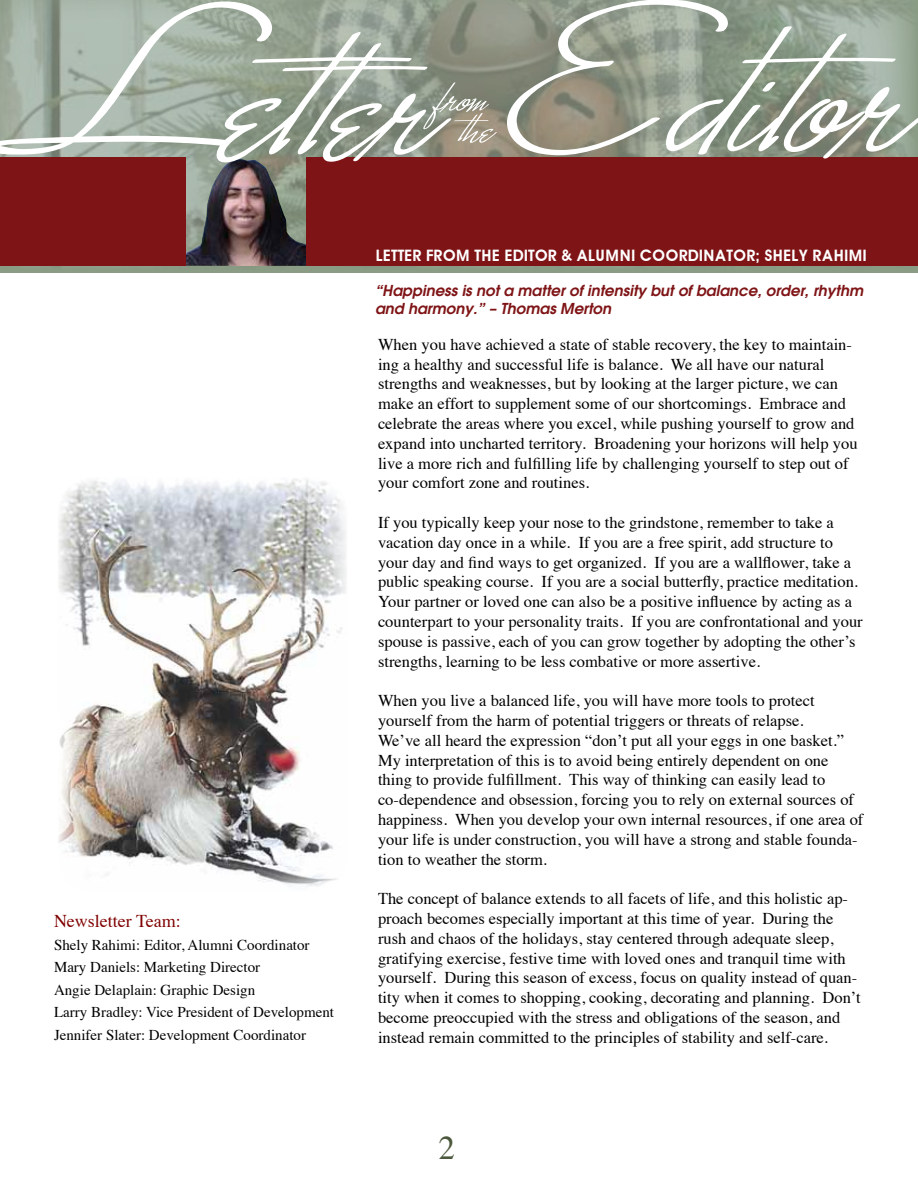
<style>
.page{position:relative;width:918px;height:1188px;background:#fff}
.page>*{position:absolute;margin:0;border:0;box-sizing:border-box;transform-origin:0 0}
.t1{font:33px "Times";color:#4c583b}
.t2{font:18px "Times";color:#800000}
.t3{font:16.5px/19.8px "Times";color:#000}
.t4{font:600 15.75px "Avant Garde";color:#fff}
.t5{font:15px/22.5px "Times";color:#000}
.t6{font:italic 600 15px/18px "Avant Garde";color:#7f1416}
</style>
<div class="page">
<img style="left:0;top:0;width:918px;height:270px">
<img style="left:186px;top:163px;width:121px;height:103px">
<div style="left:307px;top:158px;width:611px;height:108px;background:#7f1416"></div>
<div style="left:0;top:158px;width:186px;height:108px;background:#7f1416"></div>
<svg style="left:0;top:1px;width:451px;height:162px;background:#a7aea3"></svg>
<svg style="left:507px;top:0;width:411px;height:158px;background:#9fa698"></svg>
<svg style="left:423px;top:82px;width:74px;height:61px;background:#9e9e8f"></svg>
<img style="left:58px;top:479px;width:288px;height:407px">
<p class="t2" style="left:54px;top:904px;width:128px">Newsletter Team:</p>
<p class="t5" style="left:54px;top:932px;width:282px">Shely Rahimi: Editor, Alumni Coordinator Mary Daniels: Marketing Director<br>Angie Delaplain: Graphic Design<br>Larry Bradley: Vice President of Development Jennifer Slater: Development Coordinator</p>
<p class="t4" style="left:376px;top:246px;width:493px">LETTER FROM THE EDITOR &amp; ALUMNI COORDINATOR; SHELY RAHIMI</p>
<p class="t6" style="left:375px;top:281px;width:490px">“Happiness is not a matter of intensity but of balance, order, rhythm and harmony.” – Thomas Merton</p>
<p class="t3" style="left:378px;top:333px;width:481px">When you have achieved a state of stable recovery, the key to maintain&shy;ing a healthy and successful life is balance. We all have our natural strengths and weaknesses, but by looking at the larger picture, we can make an effort to supplement some of our shortcomings. Embrace and celebrate the areas where you excel, while pushing yourself to grow and expand into uncharted territory. Broadening your horizons will help you live a more rich and fulfilling life by challenging yourself to step out of your comfort zone and routines.</p>
<p class="t3" style="left:378px;top:511px;width:486px">If you typically keep your nose to the grindstone, remember to take a vacation day once in a while. If you are a free spirit, add structure to your day and find ways to get organized. If you are a wallflower, take a public speaking course. If you are a social butterfly, practice meditation.<br>Your partner or loved one can also be a positive influence by acting as a counterpart to your personality traits. If you are confrontational and your spouse is passive, each of you can grow together by adopting the other’s strengths, learning to be less combative or more assertive.</p>
<p class="t3" style="left:378px;top:689px;width:487px">When you live a balanced life, you will have more tools to protect yourself from the harm of potential triggers or threats of relapse.<br>We’ve all heard the expression “don’t put all your eggs in one basket.” My interpretation of this is to avoid being entirely dependent on one thing to provide fulfillment. This way of thinking can easily lead to co-dependence and obsession, forcing you to rely on external sources of happiness. When you develop your own internal resources, if one area of your life is under construction, you will have a strong and stable founda&shy;tion to weather the storm.</p>
<p class="t3" style="left:378px;top:887px;width:484px">The concept of balance extends to all facets of life, and this holistic ap&shy;proach becomes especially important at this time of year. During the rush and chaos of the holidays, stay centered through adequate sleep, gratifying exercise, festive time with loved ones and tranquil time with yourself. During this season of excess, focus on quality instead of quan&shy;tity when it comes to shopping, cooking, decorating and planning. Don’t become preoccupied with the stress and obligations of the season, and instead remain committed to the principles of stability and self-care.</p>
<h1 class="t1" style="left:438px;top:1117px;width:18px">2</h1>
</div>
